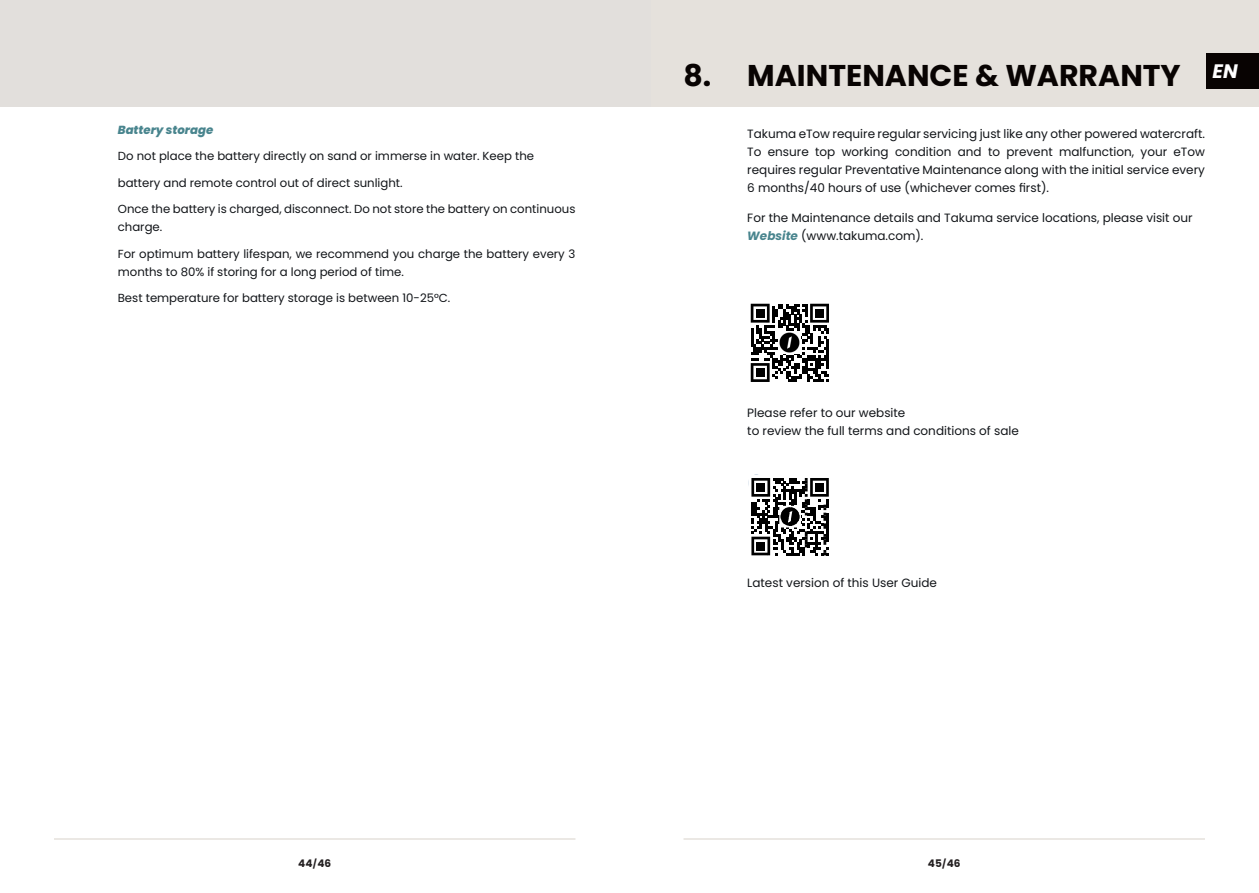
<style>
.page{position:relative;width:1259px;height:893px;background:#fff}
.page>*{position:absolute;margin:0;border:0;box-sizing:border-box;transform-origin:0 0}
.t1{font:700 30px "Poppins";color:#080302}
.t2{font:italic 700 19.5px "Poppins";color:#fff}
.Texte_courant{font:12px/18px "Poppins";color:#111418}
.Texte_courant_8_pt{font:11.7px/18px "Poppins";color:#111418}
.Texte_courant_8_pt-2{font:italic 800 11.7px "Poppins";color:#49858e}
.t3{font:700 10.5px "Poppins";color:#231f20}
.s1{font-size:9px}
.s2{font-weight:700;font-style:italic;color:#49858e}
</style>
<div class="page">
<hr style="left:683px;top:838px;width:522px;height:2px;background:#e5e1dc">
<div style="left:608px;top:0;width:651px;height:107px;background:#e5e1dc"></div>
<div style="left:1205px;top:54px;width:54px;height:35px;background:#080302"></div>
<hr style="left:54px;top:838px;width:521px;height:2px;background:#e5e1dc">
<div style="left:0;top:0;width:651px;height:107px;background:#e2dfdc"></div>
<svg style="left:748px;top:478px;width:81px;height:78px"></svg>
<svg style="left:751px;top:304px;width:78px;height:78px"></svg>
<div style="left:756px;top:309px;width:8px;height:8px;background:#000"></div>
<div style="left:815px;top:309px;width:8px;height:8px;background:#000"></div>
<div style="left:756px;top:368px;width:8px;height:9px;background:#000"></div>
<img style="left:779px;top:332px;width:22px;height:22px">
<p class="Texte_courant_8_pt-2" style="left:118px;top:123px;width:97px">Battery storage</p>
<p class="Texte_courant_8_pt" style="left:118px;top:147px;width:418px">Do not place the battery directly on sand or immerse in water. Keep the</p>
<p class="Texte_courant_8_pt" style="left:118px;top:174px;width:286px">battery and remote control out of direct sunlight.</p>
<p class="Texte_courant_8_pt" style="left:118px;top:200px;width:459px">Once the battery is charged, disconnect. Do not store the battery on continuous charge.</p>
<p class="Texte_courant_8_pt" style="left:118px;top:245px;width:459px">For optimum battery lifespan, we recommend you charge the battery every 3 months to 80% if storing for a long period of time.</p>
<p class="Texte_courant_8_pt" style="left:118px;top:289px;width:334px">Best temperature for battery storage is between 10-25°C.</p>
<p class="t3" style="left:298px;top:857px;width:34px">44<span class="s1">/</span>46</p>
<p class="t1" style="left:683px;top:58px;width:499px">8. MAINTENANCE &amp; WARRANTY</p>
<h2 class="t2" style="left:1212px;top:60px;width:27px">EN</h2>
<p class="Texte_courant" style="left:747px;top:124px;width:459px;text-align:justify">Takuma eTow require regular servicing just like any other powered watercraft.<br>To ensure top working condition and to prevent malfunction, your eTow requires regular Preventative Maintenance along with the initial service every 6 months/40 hours of use (whichever comes first).</p>
<p class="Texte_courant" style="left:747px;top:209px;width:447px">For the Maintenance details and Takuma service locations, please visit our<br><span class="s2">Website</span> (www.takuma.com).</p>
<p class="Texte_courant" style="left:747px;top:404px;width:273px">Please refer to our website<br>to review the full terms and conditions of sale</p>
<p class="Texte_courant" style="left:747px;top:574px;width:191px">Latest version of this User Guide</p>
<p class="t3" style="left:928px;top:857px;width:34px">45<span class="s1">/</span>46</p>
</div>
